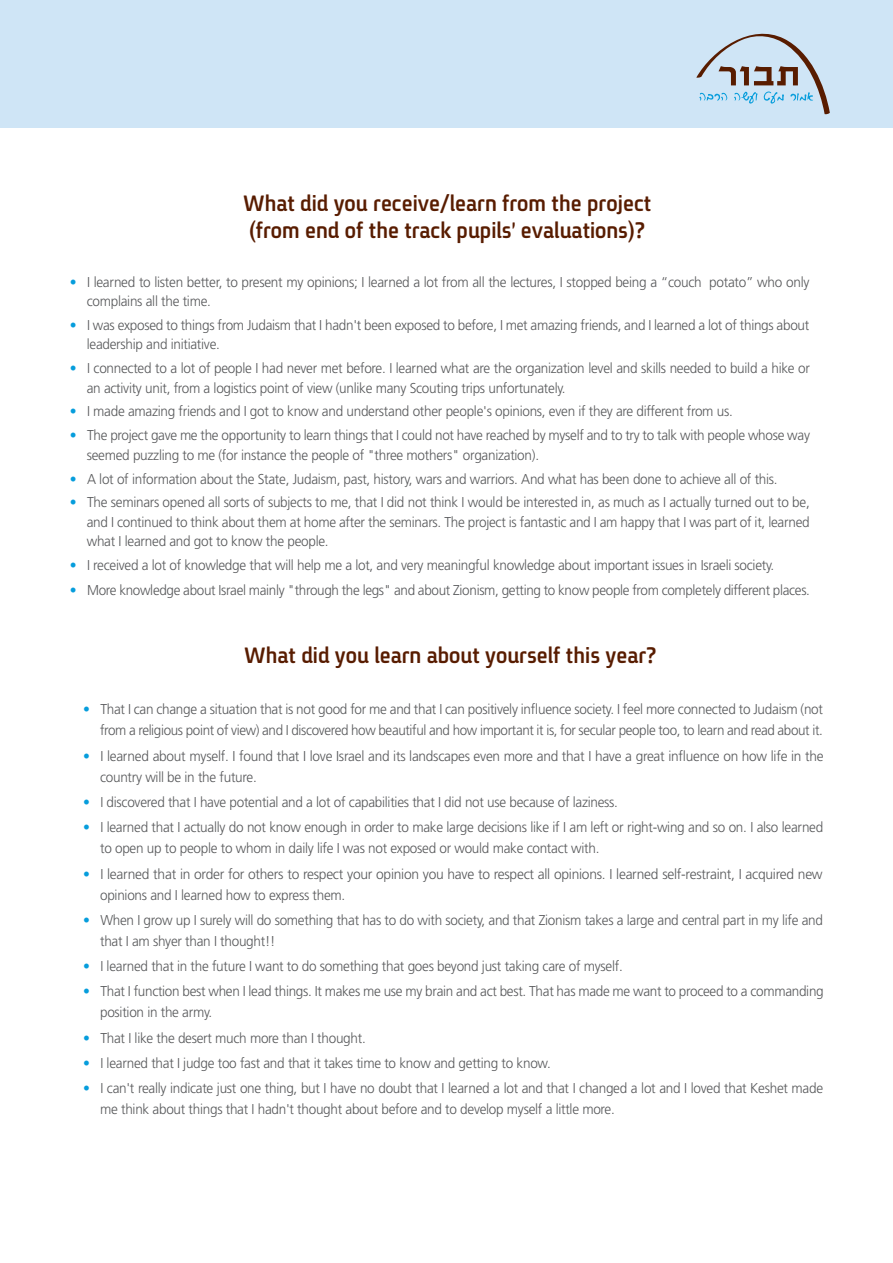
<style>
.page{position:relative;width:893px;height:1263px;background:#fff}
.page>*{position:absolute;margin:0;border:0;box-sizing:border-box;transform-origin:0 0}
.small_title_blue{font:700 24px/26.7px "Fb Spoiler Eng";color:#581c00;scale:.95 1}
.run-eng{font:300 14.25px/19.5px "Frutiger LT Std";letter-spacing:-.02em;color:#57585a;scale:.95 1}
.run-eng-2{font:300 14.25px/21px "Frutiger LT Std";letter-spacing:-.02em;color:#57585a}
.run-eng-3{font:300 14.25px/21px "Frutiger LT Std";letter-spacing:-.02em;color:#57585a;scale:.96 1}
.s1{font-weight:400;color:#069ddc}
</style>
<div class="page">
<div style="left:0;top:0;width:893px;height:127px;background:#cfe5f6"></div>
<svg style="left:696px;top:33px;width:134px;height:82px"></svg>
<p class="small_title_blue" style="left:243px;top:190px;width:431px">What did you receive/learn from the project (from end of the track pupils' evaluations)?</p>
<p class="run-eng" style="left:87px;top:272px;width:762px;text-indent:-17px"><span class="s1">•</span> I learned to listen better, to present my opinions; I learned a lot from all the lectures, I stopped being a “couch potato” who only complains all the time.</p>
<p class="run-eng" style="left:87px;top:315px;width:762px;text-indent:-17px"><span class="s1">•</span> I was exposed to things from Judaism that I hadn't been exposed to before, I met amazing friends, and I learned a lot of things about leadership and initiative.</p>
<p class="run-eng" style="left:87px;top:359px;width:763px;text-indent:-17px"><span class="s1">•</span> I connected to a lot of people I had never met before. I learned what are the organization level and skills needed to build a hike or an activity unit, from a logistics point of view (unlike many Scouting trips unfortunately.</p>
<p class="run-eng" style="left:70px;top:402px;width:699px"><span class="s1">•</span> I made amazing friends and I got to know and understand other people's opinions, even if they are different from us.</p>
<p class="run-eng" style="left:87px;top:426px;width:763px;text-indent:-17px"><span class="s1">•</span> The project gave me the opportunity to learn things that I could not have reached by myself and to try to talk with people whose way seemed puzzling to me (for instance the people of "three mothers" organization).</p>
<p class="run-eng" style="left:70px;top:469px;width:747px"><span class="s1">•</span> A lot of information about the State, Judaism, past, history, wars and warriors. And what has been done to achieve all of this.</p>
<p class="run-eng" style="left:87px;top:493px;width:763px;text-align:justify;text-indent:-17px"><span class="s1">•</span> The seminars opened all sorts of subjects to me, that I did not think I would be interested in, as much as I actually turned out to be, and I continued to think about them at home after the seminars. The project is fantastic and I am happy that I was part of it, learned what I learned and got to know the people.</p>
<p class="run-eng" style="left:70px;top:555px;width:743px"><span class="s1">•</span> I received a lot of knowledge that will help me a lot, and very meaningful knowledge about important issues in Israeli society.</p>
<p class="run-eng" style="left:70px;top:581px;width:781px"><span class="s1">•</span> More knowledge about Israel mainly "through the legs" and about Zionism, getting to know people from completely different places.</p>
<p class="small_title_blue" style="left:245px;top:642px;width:436px">What did you learn about yourself this year?</p>
<p class="run-eng" style="left:83px;top:699px;width:780px;line-height:21px;text-align:right"><span class="s1">•</span> That I can change a situation that is not good for me and that I can positively influence society. I feel more connected to Judaism (not from a religious point of view) and I discovered how beautiful and how important it is, for secular people too, to learn and read about it.</p>
<p class="run-eng-3" style="left:100px;top:745px;width:755px;text-indent:-17px"><span class="s1">•</span> I learned about myself. I found that I love Israel and its landscapes even more and that I have a great influence on how life in the country will be in the future.</p>
<p class="run-eng" style="left:83px;top:792px;width:564px"><span class="s1">•</span> I discovered that I have potential and a lot of capabilities that I did not use because of laziness.</p>
<p class="run-eng" style="left:100px;top:817px;width:763px;line-height:21px;text-indent:-17px"><span class="s1">•</span> I learned that I actually do not know enough in order to make large decisions like if I am left or right-wing and so on. I also learned to open up to people to whom in daily life I was not exposed or would make contact with.</p>
<p class="run-eng-2" style="left:100px;top:863px;width:724px;text-indent:-17px"><span class="s1">•</span> I learned that in order for others to respect your opinion you have to respect all opinions. I learned self-restraint, I acquired new opinions and I learned how to express them.</p>
<p class="run-eng" style="left:100px;top:909px;width:762px;line-height:21px;text-indent:-17px"><span class="s1">•</span> When I grow up I surely will do something that has to do with society, and that Zionism takes a large and central part in my life and that I am shyer than I thought!!</p>
<p class="run-eng" style="left:83px;top:956px;width:570px"><span class="s1">•</span> I learned that in the future I want to do something that goes beyond just taking care of myself.</p>
<p class="run-eng" style="left:100px;top:981px;width:763px;line-height:21px;text-indent:-17px"><span class="s1">•</span> That I function best when I lead things. It makes me use my brain and act best. That has made me want to proceed to a commanding position in the army.</p>
<p class="run-eng" style="left:83px;top:1028px;width:299px"><span class="s1">•</span> That I like the desert much more than I thought.</p>
<p class="run-eng" style="left:83px;top:1053px;width:494px"><span class="s1">•</span> I learned that I judge too fast and that it takes time to know and getting to know.</p>
<p class="run-eng" style="left:100px;top:1078px;width:763px;line-height:21px;text-indent:-17px"><span class="s1">•</span> I can't really indicate just one thing, but I have no doubt that I learned a lot and that I changed a lot and I loved that Keshet made me think about things that I hadn't thought about before and to develop myself a little more.</p>
</div>
